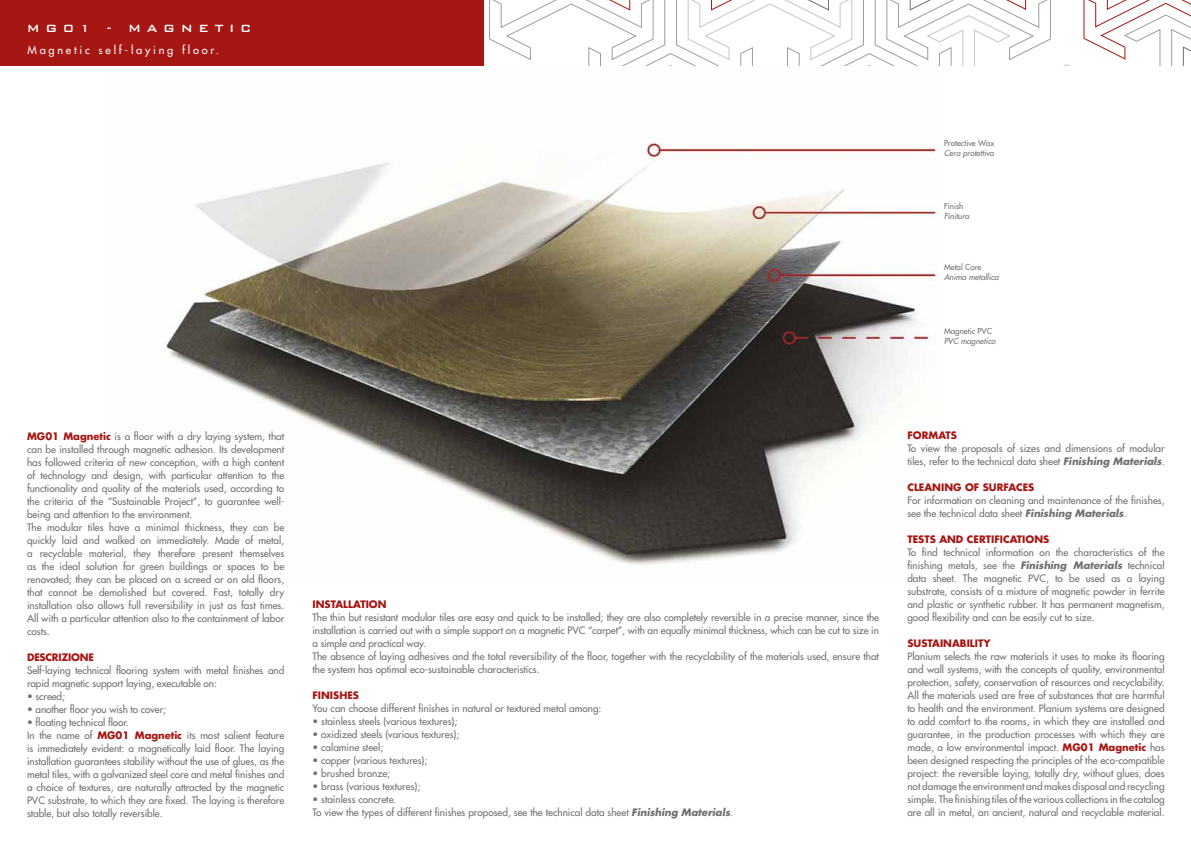
<style>
.page{position:relative;width:1191px;height:842px;background:#fff}
.page>*{position:absolute;margin:0;border:0;box-sizing:border-box;transform-origin:0 0}
.t1{font:500 14px "Bank Gothic";letter-spacing:.4em;color:#fff}
.t2{font:500 11px "Futura Std";letter-spacing:.25em;color:#fff}
.t3{font:500 10px/13px "Futura Std";color:#706f6f}
.t4{font:700 10px "Futura Std";color:#a61612}
.t5{font:700 10px "Futura Std";letter-spacing:-.025em;color:#a61612}
.t6{font:italic 500 8px "Futura Std";color:#706f6f}
.t7{font:500 8px "Futura Std";color:#706f6f}
.s1{font-weight:700;color:#a61612}
.s2{font-weight:700;font-style:italic}
</style>
<div class="page">
<img style="left:107px;top:65px;width:830px;height:500px">
<div style="left:0;top:0;width:484px;height:65px;background:#a61612"></div>
<svg style="left:488px;top:0;width:703px;height:66px"></svg>
<h1 class="t1" style="left:27px;top:17px;width:226px">MG01 - MAGNETIC</h1>
<p class="t2" style="left:28px;top:43px;width:193px">Magnetic self-laying floor.</p>
<p class="t7" style="left:944px;top:138px;width:52px">Protective Wax</p>
<p class="t6" style="left:944px;top:148px;width:52px">Cera protettiva</p>
<p class="t7" style="left:944px;top:201px;width:21px">Finish</p>
<p class="t6" style="left:944px;top:211px;width:27px">Finitura</p>
<p class="t7" style="left:944px;top:262px;width:39px">Metal Core</p>
<p class="t6" style="left:944px;top:272px;width:56px">Anima metallica</p>
<p class="t7" style="left:944px;top:326px;width:49px">Magnetic PVC</p>
<p class="t6" style="left:944px;top:336px;width:53px">PVC magnetico</p>
<p class="t3" style="left:27px;top:430px;width:259px"><span class="s1">MG01 Magnetic</span> is a floor with a dry laying system, that can be installed through magnetic adhesion. Its development has followed criteria of new conception, with a high content of technology and design, with particular attention to the functionality and quality of the materials used, according to the criteria of the “Sustainable Project”, to guarantee well&shy;being and attention to the environment.<br>The modular tiles have a minimal thickness, they can be quickly laid and walked on immediately. Made of metal, a recyclable material, they therefore present themselves as the ideal solution for green buildings or spaces to be renovated; they can be placed on a screed or on old floors, that cannot be demolished but covered. Fast, totally dry installation also allows full reversibility in just as fast times.<br>All with a particular attention also to the containment of labor costs.</p>
<p class="t5" style="left:27px;top:650px;width:68px">DESCRIZIONE</p>
<p class="t3" style="left:27px;top:664px;width:259px">Self-laying technical flooring system with metal finishes and rapid magnetic support laying, executable on:</p>
<p class="t3" style="left:27px;top:690px;width:39px">• screed;</p>
<p class="t3" style="left:27px;top:703px;width:140px">• another floor you wish to cover;</p>
<p class="t3" style="left:27px;top:716px;width:259px">• floating technical floor.<br>In the name of <span class="s1">MG01 Magnetic</span> its most salient feature is immediately evident: a magnetically laid floor. The laying installation guarantees stability without the use of glues, as the metal tiles, with a galvanized steel core and metal finishes and a choice of textures, are naturally attracted by the magnetic PVC substrate, to which they are fixed. The laying is therefore stable, but also totally reversible.</p>
<p class="t4" style="left:312px;top:598px;width:76px">INSTALLATION</p>
<p class="t3" style="left:312px;top:611px;width:568px">The thin but resistant modular tiles are easy and quick to be installed; they are also completely reversible in a precise manner, since the installation is carried out with a simple support on a magnetic PVC “carpet”, with an equally minimal thickness, which can be cut to size in a simple and practical way.<br>The absence of laying adhesives and the total reversibility of the floor, together with the recyclability of the materials used, ensure that the system has optimal eco-sustainable characteristics.</p>
<p class="t4" style="left:312px;top:689px;width:48px">FINISHES</p>
<p class="t3" style="left:312px;top:702px;width:290px">You can choose different finishes in natural or textured metal among:</p>
<p class="t3" style="left:312px;top:715px;width:146px">• stainless steels (various textures);</p>
<p class="t3" style="left:312px;top:728px;width:148px">• oxidized steels (various textures);</p>
<p class="t3" style="left:312px;top:741px;width:72px">• calamine steel;</p>
<p class="t3" style="left:312px;top:754px;width:116px">• copper (various textures);</p>
<p class="t3" style="left:312px;top:767px;width:79px">• brushed bronze;</p>
<p class="t3" style="left:312px;top:780px;width:109px">• brass (various textures);</p>
<p class="t3" style="left:312px;top:793px;width:422px">• stainless concrete.<br>To view the types of different finishes proposed, see the technical data sheet <span class="s2">Finishing Materials</span>.</p>
<p class="t4" style="left:907px;top:429px;width:51px">FORMATS</p>
<p class="t3" style="left:907px;top:442px;width:259px">To view the proposals of sizes and dimensions of modular tiles, refer to the technical data sheet <span class="s2">Finishing Materials</span>.</p>
<p class="t4" style="left:907px;top:481px;width:128px">CLEANING OF SURFACES</p>
<p class="t3" style="left:907px;top:494px;width:259px">For information on cleaning and maintenance of the finishes, see the technical data sheet <span class="s2">Finishing Materials</span>.</p>
<p class="t4" style="left:907px;top:533px;width:143px">TESTS AND CERTIFICATIONS</p>
<p class="t3" style="left:907px;top:546px;width:259px;text-align:justify">To find technical information on the characteristics of the finishing metals, see the <span class="s2">Finishing Materials</span> technical data sheet. The magnetic PVC, to be used as a laying substrate, consists of a mixture of magnetic powder in ferrite and plastic or synthetic rubber. It has permanent magnetism, good flexibility and can be easily cut to size.</p>
<p class="t4" style="left:907px;top:637px;width:85px">SUSTAINABILITY</p>
<p class="t3" style="left:907px;top:650px;width:259px;text-align:justify">Planium selects the raw materials it uses to make its flooring and wall systems, with the concepts of quality, environmental protection, safety, conservation of resources and recyclability.<br>All the materials used are free of substances that are harmful to health and the environment. Planium systems are designed to add comfort to the rooms, in which they are installed and guarantee, in the production processes with which they are made, a low environmental impact. <span class="s1">MG01 Magnetic</span> has been designed respecting the principles of the eco-compatible project: the reversible laying, totally dry, without glues, does not damage the environment and makes disposal and recycling simple. The finishing tiles of the various collections in the catalog are all in metal, an ancient, natural and recyclable material.</p>
</div>
